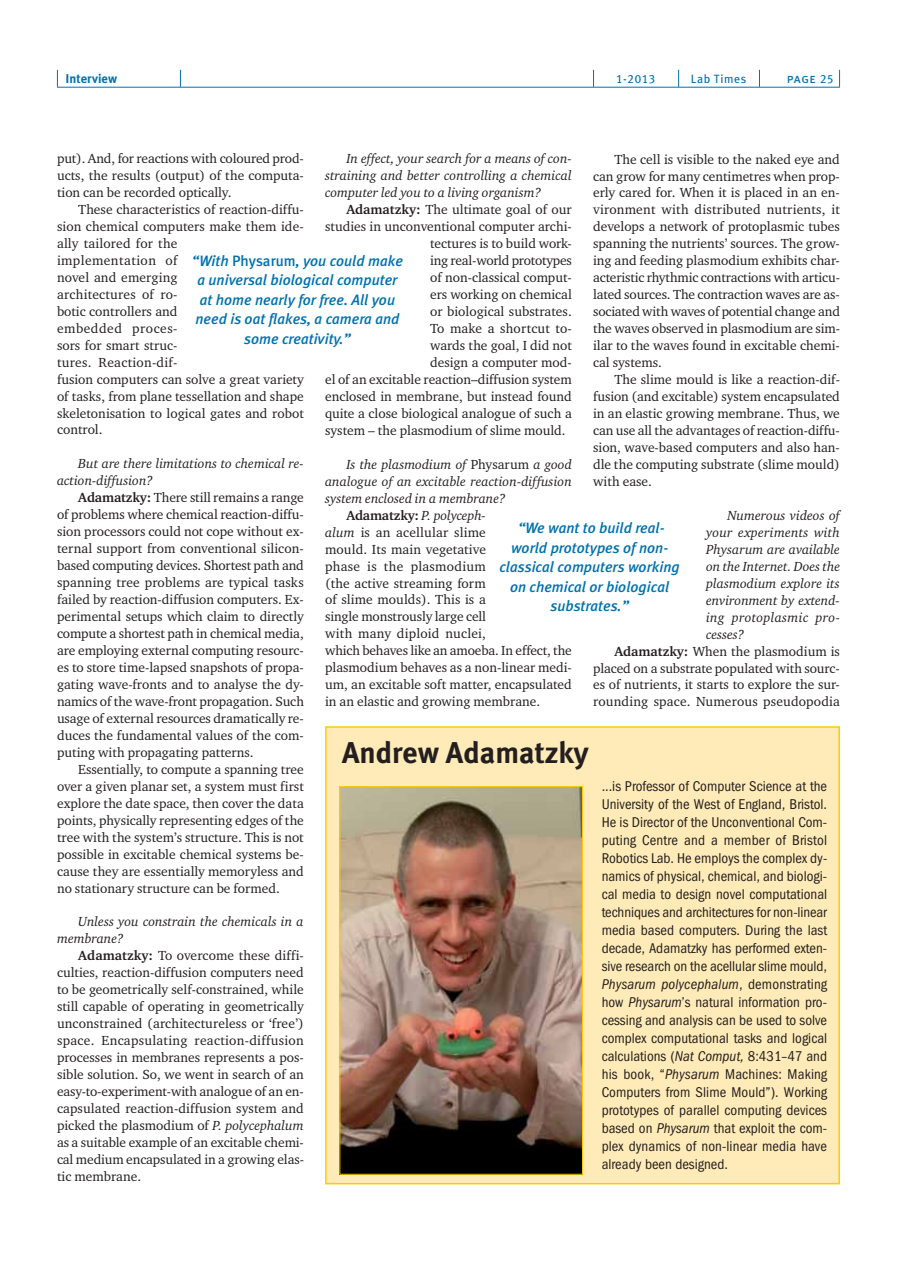
<style>
.page{position:relative;width:897px;height:1267px;background:#fff}
.page>*{position:absolute;margin:0;border:0;box-sizing:border-box;transform-origin:0 0}
.t1{font:700 30px "Meta Plus";color:#231f20}
.t2{font:italic 500 15px/19.5px "Meta Plus";color:#0072ae;text-align:center}
.t3{font:14.25px/18px "Franklin Gothic Book Cond ITC";letter-spacing:.005em;color:#231f20;text-align:justify}
.t4{font:13.5px/17px "Charter ITC";color:#231f20;text-align:justify}
.t5{font:italic 13.5px/17px "Charter ITC";color:#231f20}
.t6{font:13.5px "Charter ITC";letter-spacing:.02em;color:#231f20}
.t7{font:italic 13.5px "Charter ITC";letter-spacing:.025em;color:#231f20}
.t8{font:13.5px "Meta Plus Book Caps";color:#0072ae}
.t9{font:700 12.75px "Meta Plus";color:#0072ae}
.t10{font:12px "Meta Plus";letter-spacing:.05em;color:#0072ae}
.t11{font:12px "Meta Plus Book Caps";color:#0072ae}
.s1{font-size:12px}
.s2{font-weight:700}
.s3{font-style:italic}
.s4{font-style:normal}
.s5{font-weight:700;font-style:normal}
</style>
<div class="page">
<hr style="left:57px;top:87px;width:782px;height:1px;background:#0072ae">
<svg style="left:57px;top:70px;width:1px;height:17px"></svg>
<svg style="left:180px;top:70px;width:1px;height:17px"></svg>
<svg style="left:759px;top:70px;width:1px;height:17px"></svg>
<svg style="left:839px;top:70px;width:1px;height:17px"></svg>
<svg style="left:593px;top:70px;width:1px;height:17px"></svg>
<svg style="left:678px;top:70px;width:1px;height:17px"></svg>
<div style="left:326px;top:727px;width:513px;height:456px;background:#ffebb7"></div>
<div style="left:325px;top:726px;width:514px;height:458px;border:2px solid #ffcb04"></div>
<img style="left:341px;top:788px;width:240px;height:384px">
<div style="left:339px;top:786px;width:244px;height:388px;border:1px solid #ffcb04"></div>
<p class="t9" style="left:66px;top:71px;width:53px">Interview</p>
<p class="t11" style="left:616px;top:71px;width:40px">1-2013</p>
<p class="t10" style="left:690px;top:72px;width:57px">Lab Times</p>
<p class="t8" style="left:786px;top:70px;width:48px">page <span class="s1">25</span></p>
<p class="t4" style="left:57px;top:150px;width:248px">put). And, for reactions with coloured prod&shy;ucts, the results (output) of the computa&shy;tion can be recorded optically.</p>
<p class="t4" style="left:57px;top:201px;width:248px;text-align:left;text-indent:21px">These characteristics of reaction-diffu&shy;sion chemical computers make them ide&shy;ally tailored for the<br>implementation of<br>novel and emerging<br>architectures of ro-<br>botic controllers and<br>embedded proces-<br>sors for smart struc-<br>tures. Reaction-dif-<br>fusion computers can solve a great variety of tasks, from plane tessellation and shape skeletonisation to logical gates and robot control.</p>
<p class="t5" style="left:57px;top:456px;width:248px;text-indent:21px">But are there limitations to chemical re&shy;action-diffusion?</p>
<p class="t4" style="left:57px;top:489px;width:248px;text-indent:21px"><span class="s2">Adamatzky:</span> There still remains a range of problems where chemical reaction-diffu&shy;sion processors could not cope without ex&shy;ternal support from conventional silicon&shy;based computing devices. Shortest path and spanning tree problems are typical tasks failed by reaction-diffusion computers. Ex&shy;perimental setups which claim to directly compute a shortest path in chemical media, are employing external computing resourc&shy;es to store time-lapsed snapshots of propa&shy;gating wave-fronts and to analyse the dy&shy;namics of the wave-front propagation. Such usage of external resources dramatically re&shy;duces the fundamental values of the com&shy;puting with propagating patterns.</p>
<p class="t4" style="left:57px;top:761px;width:248px;text-indent:21px">Essentially, to compute a spanning tree over a given planar set, a system must first explore the date space, then cover the data points, physically representing edges of the tree with the system’s structure. This is not possible in excitable chemical systems be&shy;cause they are essentially memoryless and no stationary structure can be formed.</p>
<p class="t5" style="left:57px;top:914px;width:248px;text-indent:21px">Unless you constrain the chemicals in a membrane?</p>
<p class="t4" style="left:57px;top:947px;width:248px;text-indent:21px"><span class="s2">Adamatzky:</span> To overcome these diffi&shy;culties, reaction-diffusion computers need to be geometrically self-constrained, while still capable of operating in geometrically unconstrained (architectureless or ‘free’) space. Encapsulating reaction-diffusion processes in membranes represents a pos&shy;sible solution. So, we went in search of an easy-to-experiment-with analogue of an en&shy;capsulated reaction-diffusion system and picked the plasmodium of <span class="s3">P. polycephalum </span>as a suitable example of an excitable chemi&shy;cal medium encapsulated in a growing elas&shy;tic membrane.</p>
<p class="t5" style="left:325px;top:151px;width:248px;text-align:justify;text-indent:21px">In effect, your search for a means of con&shy;straining and better controlling a chemical computer led you to a living organism?</p>
<p class="t4" style="left:346px;top:202px;width:227px"><span class="s2">Adamatzky:</span> The ultimate goal of our</p>
<p class="t4" style="left:325px;top:218px;width:248px">studies in unconventional computer archi-</p>
<p class="t4" style="left:430px;top:235px;width:143px">tectures is to build work-</p>
<p class="t4" style="left:430px;top:252px;width:143px">ing real-world prototypes</p>
<p class="t4" style="left:430px;top:269px;width:143px">of non-classical comput-</p>
<p class="t4" style="left:430px;top:286px;width:143px">ers working on chemical</p>
<p class="t4" style="left:430px;top:303px;width:143px">or biological substrates.</p>
<p class="t4" style="left:430px;top:320px;width:143px">To make a shortcut to-</p>
<p class="t4" style="left:430px;top:337px;width:143px">wards the goal, I did not</p>
<p class="t4" style="left:430px;top:354px;width:143px">design a computer mod-</p>
<p class="t4" style="left:325px;top:371px;width:248px">el of an excitable reaction–diffusion system</p>
<p class="t4" style="left:325px;top:388px;width:248px">enclosed in membrane, but instead found</p>
<p class="t4" style="left:325px;top:405px;width:248px">quite a close biological analogue of such a</p>
<p class="t4" style="left:325px;top:422px;width:242px">system – the plasmodium of slime mould.</p>
<p class="t5" style="left:346px;top:456px;width:227px">Is the plasmodium of <span class="s4">Physarum</span> a good</p>
<p class="t5" style="left:325px;top:473px;width:248px">analogue of an excitable reaction-diffusion</p>
<p class="t5" style="left:325px;top:490px;width:182px">system enclosed in a membrane?</p>
<p class="t5" style="left:346px;top:507px;width:141px"><span class="s5">Adamatzky:</span> P. polyceph-</p>
<p class="t4" style="left:325px;top:524px;width:162px"><span class="s3">alum</span> is an acellular slime</p>
<p class="t4" style="left:325px;top:541px;width:162px">mould. Its main vegetative</p>
<p class="t6" style="left:325px;top:559px;width:162px">phase is the plasmodium</p>
<p class="t4" style="left:325px;top:575px;width:162px">(the active streaming form</p>
<p class="t4" style="left:325px;top:591px;width:162px">of slime moulds). This is a</p>
<p class="t4" style="left:325px;top:608px;width:162px">single monstrously large cell</p>
<p class="t4" style="left:325px;top:625px;width:162px">with many diploid nuclei,</p>
<p class="t4" style="left:325px;top:642px;width:248px">which behaves like an amoeba. In effect, the</p>
<p class="t4" style="left:325px;top:659px;width:248px">plasmodium behaves as a non-linear medi-</p>
<p class="t4" style="left:325px;top:676px;width:248px">um, an excitable soft matter, encapsulated</p>
<p class="t4" style="left:325px;top:693px;width:216px">in an elastic and growing membrane.</p>
<p class="t4" style="left:593px;top:151px;width:248px;text-indent:21px">The cell is visible to the naked eye and can grow for many centimetres when prop&shy;erly cared for. When it is placed in an en&shy;vironment with distributed nutrients, it develops a network of protoplasmic tubes spanning the nutrients’ sources. The grow&shy;ing and feeding plasmodium exhibits char&shy;acteristic rhythmic contractions with articu&shy;lated sources. The contraction waves are as&shy;sociated with waves of potential change and the waves observed in plasmodium are sim&shy;ilar to the waves found in excitable chemi&shy;cal systems.</p>
<p class="t4" style="left:593px;top:371px;width:248px;text-indent:21px">The slime mould is like a reaction-dif&shy;fusion (and excitable) system encapsulated in an elastic growing membrane. Thus, we can use all the advantages of reaction-diffu&shy;sion, wave-based computers and also han&shy;dle the computing substrate (slime mould) with ease.</p>
<p class="t5" style="left:727px;top:507px;width:114px">Numerous videos of</p>
<p class="t5" style="left:706px;top:524px;width:135px">your experiments with</p>
<p class="t5" style="left:706px;top:541px;width:135px">Physarum are available</p>
<p class="t5" style="left:706px;top:558px;width:135px">on the Internet. Does the</p>
<p class="t5" style="left:706px;top:575px;width:135px">plasmodium explore its</p>
<p class="t5" style="left:706px;top:592px;width:135px">environment by extend-</p>
<p class="t7" style="left:706px;top:610px;width:135px">ing protoplasmic pro-</p>
<p class="t5" style="left:706px;top:626px;width:40px">cesses?</p>
<p class="t4" style="left:614px;top:643px;width:227px"><span class="s2">Adamatzky:</span> When the plasmodium is</p>
<p class="t4" style="left:593px;top:659px;width:248px">placed on a substrate populated with sourc-</p>
<p class="t4" style="left:593px;top:676px;width:248px">es of nutrients, it starts to explore the sur-</p>
<p class="t4" style="left:593px;top:693px;width:248px">rounding space. Numerous pseudopodia</p>
<p class="t2" style="left:192px;top:251px;width:212px">“With <span class="s4">Physarum</span>, you could make a universal biological computer at home nearly for free. All you need is oat flakes, a camera and some creativity.”</p>
<p class="t2" style="left:499px;top:518px;width:182px">“We want to build real&shy;world prototypes of non&shy;classical computers working on chemical or biological substrates.”</p>
<h1 class="t1" style="left:342px;top:734px;width:248px">Andrew Adamatzky</h1>
<p class="t3" style="left:601px;top:778px;width:227px">...is Professor of Computer Science at the University of the West of England, Bristol.<br>He is Director of the Unconventional Com&shy;puting Centre and a member of Bristol Robotics Lab. He employs the complex dy&shy;namics of physical, chemical, and biologi&shy;cal media to design novel computational techniques and architectures for non-linear media based computers. During the last decade, Adamatzky has performed exten&shy;sive research on the acellular slime mould, <span class="s3">Physarum polycephalum</span>, demonstrating how <span class="s3">Physarum</span>’s natural information pro&shy;cessing and analysis can be used to solve complex computational tasks and logical calculations (<span class="s3">Nat Comput,</span> 8:431–47 and his book, “<span class="s3">Physarum</span> Machines: Making Computers from Slime Mould”). Working prototypes of parallel computing devices based on <span class="s3">Physarum</span> that exploit the com&shy;plex dynamics of non-linear media have already been designed.</p>
</div>
